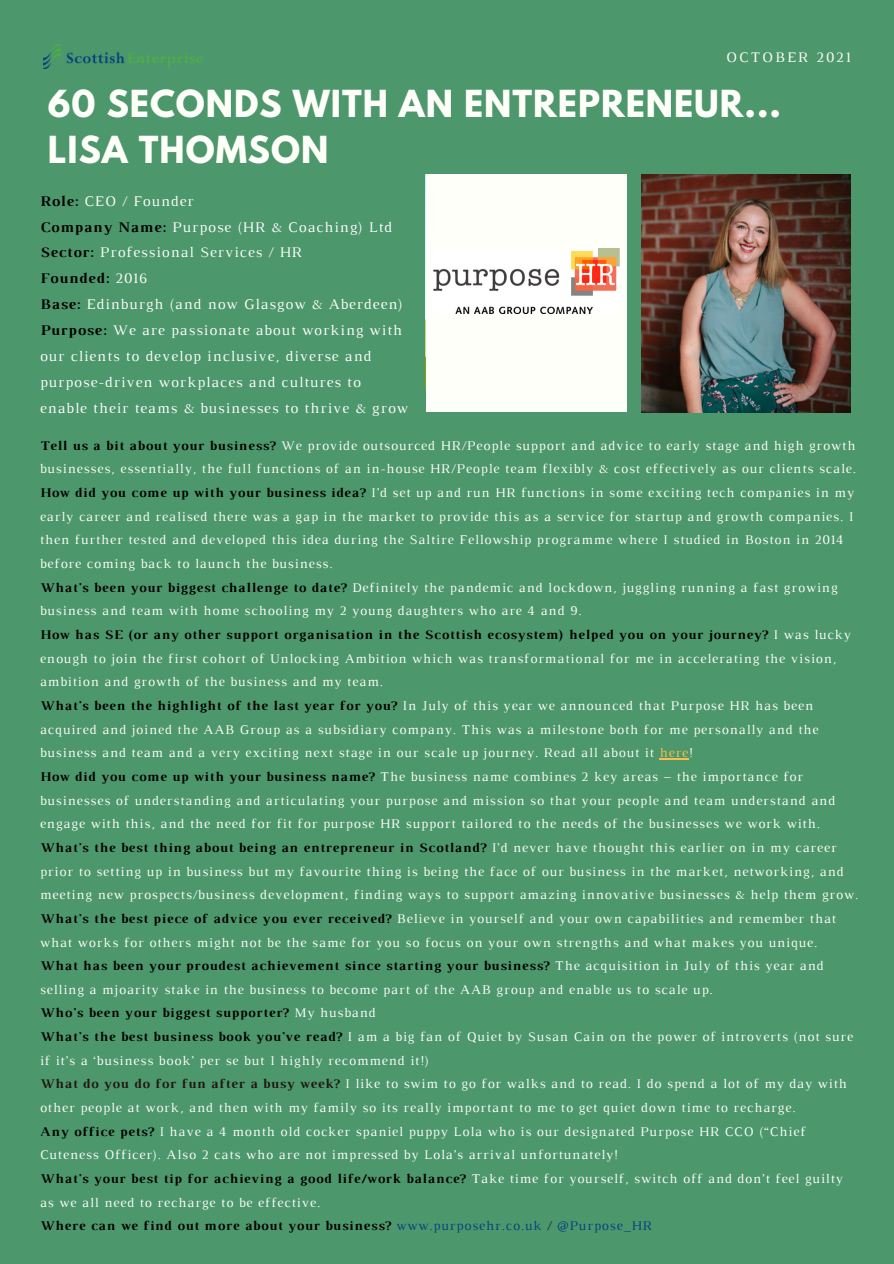
<style>
.page{position:relative;width:894px;height:1264px;background:#fff}
.page>*{position:absolute;margin:0;border:0;box-sizing:border-box;transform-origin:0 0}
.t1{font:700 33px/46.2px "League Spartan";letter-spacing:.03em;color:#fffff9}
.t2{font:15px/26px "Luthier";letter-spacing:.07em;color:#fff}
.t3{font:14.85px "Luthier";letter-spacing:.14em;color:#fffff9}
.t4{font:13.5px/23.7px "Luthier";letter-spacing:.07em;color:#fffff9}
.s1{font-weight:700;color:#000}
.s2{color:#fffff9}
.s3{color:#fbbe4a}
.s4{color:#fefefd}
.s5{font-weight:700;color:#201611}
.s6{color:#01427f}
.s7{color:#201611}
</style>
<div class="page">
<div style="left:0;top:0;width:893px;height:1263px;background:#4d976c"></div>
<img style="left:641px;top:174px;width:209px;height:238px">
<div style="left:425px;top:174px;width:201px;height:238px;background:#fffff9"></div>
<hr style="left:659px;top:758px;width:30px;height:1px;background:#fbbe4a">
<img style="left:433px;top:248px;width:186px;height:66px">
<img style="left:44px;top:45px;width:159px;height:23px">
<p class="t3" style="left:726px;top:52px;width:126px">OCTOBER 2021</p>
<h1 class="t1" style="left:48px;top:84px;width:734px">60 SECONDS WITH AN ENTREPRENEUR...<br>LISA THOMSON</h1>
<p class="t2" style="left:40px;top:189px;width:369px"><span class="s1">Role:</span> <span class="s2">CEO / Founder<br></span><span class="s1">Company Name:</span> Purpose (HR &amp; Coaching) Ltd <span class="s1">Sector:</span> <span class="s2">Professional Services / HR<br></span><span class="s1">Founded:</span> <span class="s2">2016<br></span><span class="s1">Base:</span> <span class="s2">Edinburgh (and now Glasgow &amp; Aberdeen)<br></span><span class="s1">Purpose:</span> We are passionate about working with our clients to develop inclusive, diverse and purpose-driven workplaces and cultures to enable their teams &amp; businesses to thrive &amp; grow</p>
<p class="t4" style="left:40px;top:434px;width:819px"><span class="s1">Tell us a bit about your business?</span> We provide outsourced HR/People support and advice to early stage and high growth businesses, essentially, the full functions of an in-house HR/People team flexibly &amp; cost effectively as our clients scale.<br><span class="s1">How did you come up with your business idea?</span> I’d set up and run HR functions in some exciting tech companies in my early career and realised there was a gap in the market to provide this as a service for startup and growth companies. I then further tested and developed this idea during the Saltire Fellowship programme where I studied in Boston in 2014 before coming back to launch the business.<br><span class="s1">What's been your biggest challenge to date?</span> Definitely the pandemic and lockdown, juggling running a fast growing business and team with home schooling my 2 young daughters who are 4 and 9.<br><span class="s1">How has SE (or any other support organisation in the Scottish ecosystem) helped you on your journey?</span> I was lucky enough to join the first cohort of Unlocking Ambition which was transformational for me in accelerating the vision, ambition and growth of the business and my team.<br><span class="s1">What's been the highlight of the last year for you?</span> In July of this year we announced that Purpose HR has been acquired and joined the AAB Group as a subsidiary company. This was a milestone both for me personally and the business and team and a very exciting next stage in our scale up journey. Read all about it <span class="s3">here</span>!<br><span class="s1">How did you come up with your business name?</span> The business name combines 2 key areas – the importance for businesses of understanding and articulating your purpose and mission so that your people and team understand and engage with this, and the need for fit for purpose HR support tailored to the needs of the businesses we work with.<br><span class="s1">What's the best thing about being an entrepreneur in Scotland?</span> I’d never have thought this earlier on in my career prior to setting up in business but my favourite thing is being the face of our business in the market, networking, and meeting new prospects/business development, finding ways to support amazing innovative businesses &amp; help them grow.<br><span class="s1">What's the best piece of advice you ever received?</span> Believe in yourself and your own capabilities and remember that what works for others might not be the same for you so focus on your own strengths and what makes you unique.<br><span class="s1">What has been your proudest achievement since starting your business?</span> <span class="s4">The acquisition in July of this year and selling a mjoarity stake in the business to become part of the AAB group and enable us to scale up.<br></span><span class="s1">Who's been your biggest supporter?</span> <span class="s4">My husband<br></span><span class="s1">What's the best business book you've read?</span> <span class="s4">I am a big fan of Quiet by Susan Cain on the power of introverts (not sure if it’s a ‘business book’ per se but I highly recommend it!)<br></span><span class="s5">What do you do for fun after a busy week?</span> <span class="s4">I like to swim to go for walks and to read. I do spend a lot of my day with other people at work, and then with my family so its really important to me to get quiet down time to recharge.<br></span><span class="s1">Any office pets?</span> <span class="s4">I have a 4 month old cocker spaniel puppy Lola who is our designated Purpose HR CCO (“Chief Cuteness Officer). Also 2 cats who are not impressed by Lola’s arrival unfortunately!<br></span><span class="s1">What's your best tip for achieving a good life/work balance?</span> <span class="s4">Take time for yourself, switch off and don’t feel guilty as we all need to recharge to be effective.<br></span><span class="s1">Where can we find out more about your business?</span> <span class="s6">www.purposehr.co.uk</span> <span class="s7">/</span> <span class="s6">@Purpose_HR</span></p>
</div>
